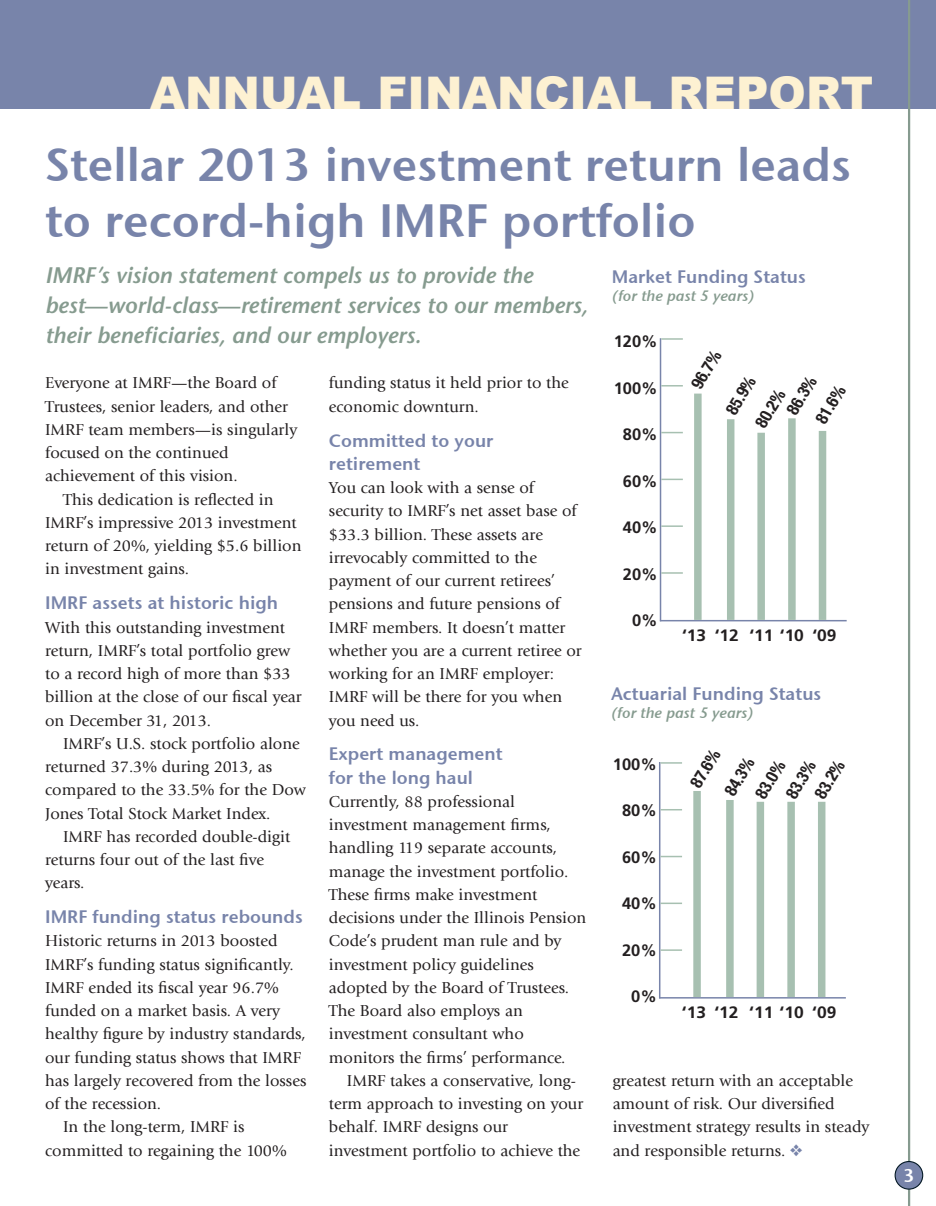
<style>
.page{position:relative;width:936px;height:1206px;background:#fff}
.page>*{position:absolute;margin:0;border:0;box-sizing:border-box;transform-origin:0 0}
.Headline_stone_sans{font:46.5px/55.8px "Stone Sans Sem ITCTT Semi";color:#7884aa}
.Page_header_left{font:900 45px "Arial";color:#fdf1d2}
.Intro_paragraph{font:italic 600 22.5px/30px "Stone Sans";color:#869b8f}
.t1{font:18.6px "Stone Sans Sem ITCTT Semi";color:#fff}
.Subhead_Stone_Sans_s{font:18px/23.2px "Stone Sans Sem ITCTT Semi";color:#7884aa}
.Chart_Heads_DemiBold{font:18px "Stone Sans Sem ITCTT Semi";color:#7884aa}
.Chart_text{font:700 condensed 17.1px "Helvetica Neue";color:#231f20}
.Paragraph_no_indent{font:16.5px/23.2px "Giovanni";color:#231f20}
.Paragraph_with_inden{font:16.5px/23.2px "Giovanni";color:#231f20}
.Intro_paragraph-2{font:700 16.5px "Frutiger";color:#231f20}
.Page_3_chart_left_si{font:700 16.5px "Frutiger";color:#231f20;scale:1.05 1}
.Chart_subhead_Light{font:15px "Stone Sans Sem ITCTT Semi Ita";color:#869b8f}
.s1{color:#7884aa}
</style>
<div class="page">
<div style="left:0;top:0;width:936px;height:109px;background:#7884aa"></div>
<hr style="left:908px;top:0;width:2px;height:1206px;background:#869b8f">
<div style="left:895px;top:1162px;width:28px;height:27px;background:#7884aa;border-radius:50%"></div>
<div style="left:895px;top:1161px;width:28px;height:29px;border:1px solid #011622;border-radius:50%"></div>
<hr style="left:660px;top:338px;width:1px;height:283px;background:#7884aa">
<hr style="left:660px;top:620px;width:187px;height:1px;background:#7884aa">
<hr style="left:661px;top:338px;width:22px;height:2px;background:#a7c0b1">
<hr style="left:661px;top:385px;width:22px;height:2px;background:#a7c0b1">
<svg style="left:661px;top:432px;width:22px;height:1px"></svg>
<svg style="left:661px;top:479px;width:22px;height:1px"></svg>
<hr style="left:661px;top:525px;width:22px;height:2px;background:#a7c0b1">
<hr style="left:661px;top:572px;width:22px;height:2px;background:#a7c0b1">
<div style="left:694px;top:394px;width:8px;height:226px;background:#a7c0b1"></div>
<div style="left:757px;top:433px;width:8px;height:187px;background:#a7c0b1"></div>
<div style="left:727px;top:419px;width:7px;height:201px;background:#a7c0b1"></div>
<div style="left:788px;top:418px;width:8px;height:202px;background:#a7c0b1"></div>
<div style="left:819px;top:431px;width:7px;height:189px;background:#a7c0b1"></div>
<hr style="left:659px;top:762px;width:1px;height:236px;background:#7884aa">
<hr style="left:659px;top:997px;width:187px;height:2px;background:#7884aa">
<hr style="left:660px;top:762px;width:22px;height:2px;background:#a7c0b1">
<svg style="left:660px;top:809px;width:22px;height:1px"></svg>
<svg style="left:660px;top:856px;width:22px;height:1px"></svg>
<svg style="left:660px;top:903px;width:22px;height:1px"></svg>
<hr style="left:660px;top:949px;width:22px;height:2px;background:#a7c0b1">
<div style="left:693px;top:791px;width:8px;height:206px;background:#a7c0b1"></div>
<div style="left:757px;top:802px;width:7px;height:195px;background:#a7c0b1"></div>
<div style="left:726px;top:800px;width:8px;height:197px;background:#a7c0b1"></div>
<div style="left:787px;top:802px;width:8px;height:195px;background:#a7c0b1"></div>
<div style="left:818px;top:802px;width:7px;height:195px;background:#a7c0b1"></div>
<p class="Page_header_left" style="left:150px;top:60px;width:725px">ANNUAL FINANCIAL REPORT</p>
<p class="Headline_stone_sans" style="left:45px;top:136px;width:808px">Stellar 2013 investment return leads to record-high IMRF portfolio</p>
<p class="Intro_paragraph" style="left:45px;top:260px;width:544px">IMRF’s vision statement compels us to provide the best—world-class—retirement services to our members, their beneficiaries, and our employers.</p>
<p class="Chart_Heads_DemiBold" style="left:612px;top:265px;width:196px">Market Funding Status</p>
<p class="Chart_subhead_Light" style="left:612px;top:287px;width:144px">(for the past 5 years)</p>
<p class="Intro_paragraph-2" style="left:614px;top:332px;width:46px">120%</p>
<p class="Intro_paragraph-2" style="left:614px;top:378px;width:46px">100%</p>
<p class="Intro_paragraph-2" style="left:623px;top:425px;width:36px">80%</p>
<p class="Intro_paragraph-2" style="left:623px;top:471px;width:36px">60%</p>
<p class="Intro_paragraph-2" style="left:623px;top:518px;width:36px">40%</p>
<p class="Intro_paragraph-2" style="left:623px;top:564px;width:36px">20%</p>
<p class="Intro_paragraph-2" style="left:632px;top:611px;width:27px">0%</p>
<p class="Chart_text" style="left:687px;top:382px;width:43px;rotate:-59deg">96.7%</p>
<p class="Chart_text" style="left:721px;top:407px;width:43px;rotate:-59deg">85.9%</p>
<p class="Chart_text" style="left:782px;top:407px;width:43px;rotate:-59deg">86.3%</p>
<p class="Paragraph_no_indent" style="left:45px;top:372px;width:254px">Everyone at IMRF—the Board of<br>Trustees, senior leaders, and other<br>IMRF team members—is singularly focused on the continued achievement of this vision.</p>
<p class="Paragraph_with_inden" style="left:45px;top:488px;width:258px;text-indent:18px">This dedication is reflected in<br>IMRF’s impressive 2013 investment return of 20%, yielding $5.6 billion in investment gains.</p>
<p class="Subhead_Stone_Sans_s" style="left:45px;top:591px;width:235px">IMRF assets at historic high</p>
<p class="Paragraph_no_indent" style="left:45px;top:616px;width:258px">With this outstanding investment return, IMRF’s total portfolio grew to a record high of more than $33 billion at the close of our fiscal year on December 31, 2013.</p>
<p class="Paragraph_with_inden" style="left:45px;top:732px;width:262px;text-indent:18px">IMRF’s U.S. stock portfolio alone returned 37.3% during 2013, as compared to the 33.5% for the Dow<br>Jones Total Stock Market Index.</p>
<p class="Paragraph_with_inden" style="left:45px;top:825px;width:247px;text-indent:18px">IMRF has recorded double-digit returns four out of the last five years.</p>
<p class="Subhead_Stone_Sans_s" style="left:45px;top:905px;width:259px">IMRF funding status rebounds</p>
<p class="Paragraph_no_indent" style="left:45px;top:930px;width:263px">Historic returns in 2013 boosted<br>IMRF’s funding status significantly.<br>IMRF ended its fiscal year 96.7% funded on a market basis. A very healthy figure by industry standards, our funding status shows that IMRF has largely recovered from the losses of the recession.</p>
<p class="Paragraph_with_inden" style="left:45px;top:1116px;width:243px;text-indent:18px">In the long-term, IMRF is committed to regaining the 100%</p>
<p class="Paragraph_with_inden" style="left:329px;top:372px;width:241px">funding status it held prior to the economic downturn.</p>
<p class="Subhead_Stone_Sans_s" style="left:329px;top:429px;width:166px">Committed to your retirement</p>
<p class="Paragraph_no_indent" style="left:329px;top:476px;width:254px">You can look with a sense of security to IMRF’s net asset base of $33.3 billion. These assets are irrevocably committed to the payment of our current retirees’ pensions and future pensions of<br>IMRF members. It doesn’t matter whether you are a current retiree or working for an IMRF employer:<br>IMRF will be there for you when you need us.</p>
<p class="Subhead_Stone_Sans_s" style="left:329px;top:742px;width:175px">Expert management for the long haul</p>
<p class="Paragraph_no_indent" style="left:329px;top:790px;width:259px">Currently, 88 professional investment management firms, handling 119 separate accounts, manage the investment portfolio.<br>These firms make investment decisions under the Illinois Pension<br>Code’s prudent man rule and by investment policy guidelines adopted by the Board of Trustees.<br>The Board also employs an investment consultant who monitors the firms’ performance.</p>
<p class="Paragraph_with_inden" style="left:329px;top:1069px;width:256px;text-indent:18px">IMRF takes a conservative, long&shy;term approach to investing on your behalf. IMRF designs our investment portfolio to achieve the</p>
<p class="Paragraph_with_inden" style="left:613px;top:1069px;width:258px">greatest return with an acceptable amount of risk. Our diversified investment strategy results in steady and responsible returns. <span class="s1">❖</span></p>
<p class="Chart_text" style="left:751px;top:421px;width:43px;rotate:-59deg">80.2%</p>
<p class="Chart_text" style="left:811px;top:416px;width:43px;rotate:-59deg">81.6%</p>
<p class="Page_3_chart_left_si" style="left:682px;top:625px;width:149px">‘13 ‘12 ‘11 ‘10 ‘09</p>
<p class="Chart_Heads_DemiBold" style="left:611px;top:682px;width:212px">Actuarial Funding Status</p>
<p class="Chart_subhead_Light" style="left:611px;top:704px;width:144px">(for the past 5 years)</p>
<p class="Chart_text" style="left:686px;top:781px;width:43px;rotate:-59deg">87.6%</p>
<p class="Chart_text" style="left:720px;top:789px;width:43px;rotate:-59deg">84.3%</p>
<p class="Intro_paragraph-2" style="left:613px;top:755px;width:46px">100%</p>
<p class="Intro_paragraph-2" style="left:622px;top:801px;width:36px">80%</p>
<p class="Intro_paragraph-2" style="left:622px;top:848px;width:36px">60%</p>
<p class="Intro_paragraph-2" style="left:622px;top:894px;width:36px">40%</p>
<p class="Intro_paragraph-2" style="left:622px;top:941px;width:36px">20%</p>
<p class="Intro_paragraph-2" style="left:631px;top:987px;width:27px">0%</p>
<p class="Chart_text" style="left:810px;top:791px;width:43px;rotate:-59deg">83.2%</p>
<p class="Chart_text" style="left:751px;top:792px;width:43px;rotate:-59deg">83.0%</p>
<p class="Chart_text" style="left:781px;top:791px;width:43px;rotate:-59deg">83.3%</p>
<p class="Page_3_chart_left_si" style="left:682px;top:1002px;width:149px">‘13 ‘12 ‘11 ‘10 ‘09</p>
<p class="t1" style="left:903px;top:1164px;width:13px">3</p>
</div>
